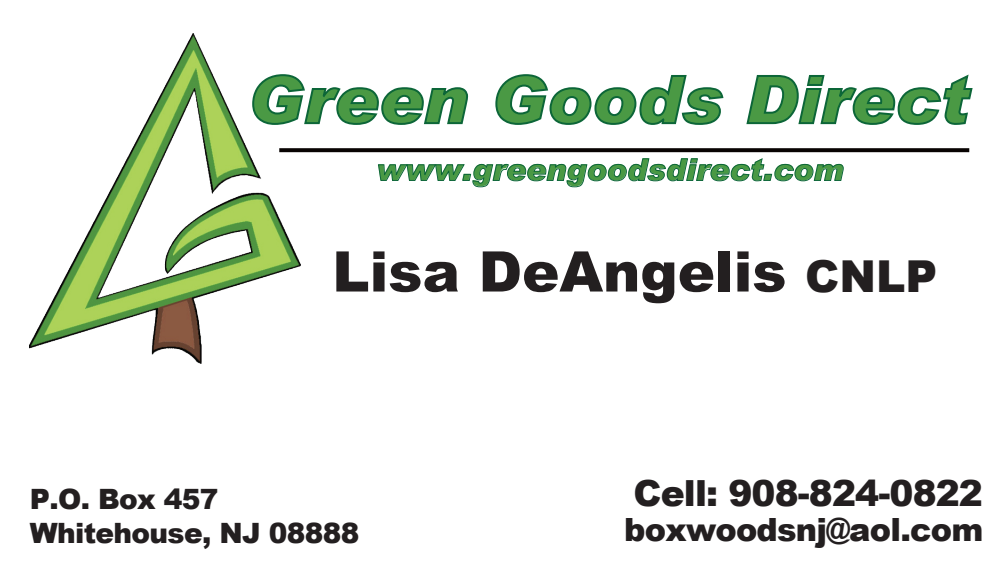
<style>
.page{position:relative;width:1008px;height:576px;background:#fff}
.page>*{position:absolute;margin:0;border:0;box-sizing:border-box;transform-origin:0 0}
.t1{font:italic 900 66px "Arial";color:#4a9944}
.t2{font:900 56px "Arial";color:#231f20}
.t3{font:900 36px "Arial";letter-spacing:-.025em;color:#231f20}
.t4{font:900 32px "Arial";letter-spacing:-.025em;color:#231f20}
.t5{font:italic 900 30.4px "Arial";color:#4a9944}
.t6{font:900 28px "Arial";letter-spacing:-.025em;color:#231f20}
.s1{font-size:44px}
</style>
<div class="page">
<svg style="left:301px;top:148px;width:668px;height:4px;background:#130f0e"></svg>
<svg style="left:301px;top:81px;width:168px;height:44px"></svg>
<svg style="left:495px;top:74px;width:229px;height:51px"></svg>
<svg style="left:746px;top:74px;width:227px;height:51px"></svg>
<svg style="left:378px;top:158px;width:466px;height:30px"></svg>
<img style="left:30px;top:34px;width:271px;height:329px">
<h1 class="t1" style="left:247px;top:59px;width:724px">Green Goods Direct</h1>
<p class="t5" style="left:376px;top:151px;width:469px">www.greengoodsdirect.com</p>
<h2 class="t2" style="left:332px;top:231px;width:606px">Lisa DeAngelis <span class="s1">CNLP</span></h2>
<p class="t6" style="left:30px;top:479px;width:190px">P.O. Box 457</p>
<p class="t3" style="left:634px;top:467px;width:351px">Cell: 908-824-0822</p>
<p class="t6" style="left:30px;top:512px;width:331px">Whitehouse, NJ 08888</p>
<p class="t4" style="left:624px;top:506px;width:361px">boxwoodsnj@aol.com</p>
</div>
